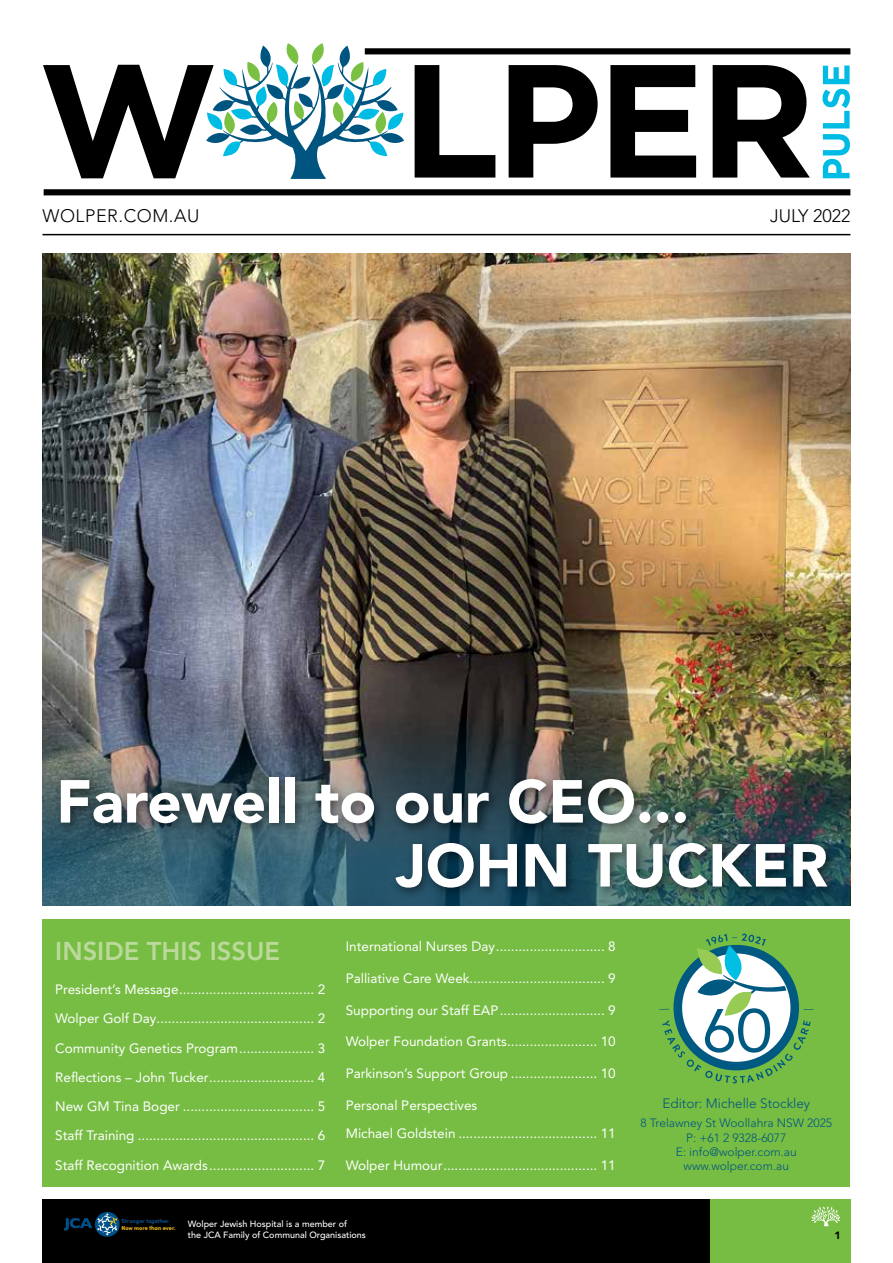
<style>
.page{position:relative;width:893px;height:1263px;background:#fff}
.page>*{position:absolute;margin:0;border:0;box-sizing:border-box;transform-origin:0 0}
.t1{font:900 60px "Avenir";color:#fff}
.t2{font:800 25.5px "Avenir";color:#bad99a}
.t3{font:300 18px "Avenir";letter-spacing:.03em;color:#000}
.t4{font:300 18px "Avenir";color:#000}
.t5{font:13.5px/29.2px "Avenir";color:#fff;text-align:justify}
.t6{font:300 13.5px "Avenir";color:#005580}
.t7{font:300 12px/14.4px "Avenir";color:#005580;text-align:center}
.t8{font:900 10.5px "Avenir";color:#000}
.t9{font:500 9px/10.8px "Avenir";color:#fff}
.t10{font:700 5.85px "Sofia Pro";letter-spacing:-.005em;color:#0c4e88}
.t11{font:700 5.85px "Sofia Pro";letter-spacing:-.005em;color:#f5be18}
</style>
<div class="page">
<img style="left:43px;top:253px;width:807px;height:465px">
<img style="left:43px;top:718px;width:807px;height:188px">
<div style="left:43px;top:1199px;width:667px;height:64px;background:#000"></div>
<svg style="left:95px;top:1212px;width:25px;height:25px"></svg>
<svg style="left:64px;top:1213px;width:54px;height:22px"></svg>
<div style="left:710px;top:1199px;width:140px;height:64px;background:#77bd43"></div>
<svg style="left:811px;top:1206px;width:29px;height:20px"></svg>
<hr style="left:43px;top:234px;width:807px;height:1px;background:#000">
<svg style="left:415px;top:65px;width:80px;height:113px"></svg>
<svg style="left:509px;top:65px;width:89px;height:113px"></svg>
<svg style="left:610px;top:65px;width:86px;height:113px"></svg>
<svg style="left:713px;top:65px;width:97px;height:113px"></svg>
<svg style="left:823px;top:134px;width:27px;height:44px"></svg>
<svg style="left:822px;top:65px;width:28px;height:63px"></svg>
<div style="left:44px;top:189px;width:806px;height:6px;background:#000"></div>
<div style="left:365px;top:48px;width:485px;height:6px;background:#000"></div>
<svg style="left:43px;top:43px;width:361px;height:136px"></svg>
<div style="left:43px;top:919px;width:807px;height:267px;background:#77bd43"></div>
<svg style="left:659px;top:933px;width:154px;height:150px"></svg>
<div style="left:390px;top:837px;width:449px;height:63px;background:#000;opacity:.5"></div>
<div style="left:55px;top:771px;width:643px;height:65px;background:#000;opacity:.5"></div>
<h3 class="t3" style="left:43px;top:208px;width:158px">WOLPER.COM.AU</h3>
<h3 class="t4" style="left:770px;top:208px;width:82px">JULY 2022</h3>
<h1 class="t1" style="left:56px;top:777px;width:635px">Farewell to our CEO...</h1>
<h1 class="t1" style="left:396px;top:841px;width:434px">JOHN TUCKER</h1>
<h2 class="t2" style="left:55px;top:940px;width:226px">INSIDE THIS ISSUE</h2>
<p class="t5" style="left:55px;top:976px;width:272px">President’s Message .................................... 2<br>Wolper Golf Day .......................................... 2<br>Community Genetics Program .................... 3<br>Reflections – John Tucker ............................ 4<br>New GM Tina Boger ................................... 5<br>Staff Training ............................................... 6<br>Staff Recognition Awards ............................ 7</p>
<p class="t5" style="left:346px;top:932px;width:271px">International Nurses Day ............................. 8</p>
<p class="t5" style="left:346px;top:964px;width:271px">Palliative Care Week.................................... 9</p>
<p class="t5" style="left:346px;top:996px;width:271px">Supporting our Staff EAP ............................ 9</p>
<p class="t5" style="left:346px;top:1028px;width:271px">Wolper Foundation Grants ........................ 10</p>
<p class="t5" style="left:346px;top:1060px;width:271px">Parkinson’s Support Group ....................... 10</p>
<p class="t5" style="left:346px;top:1093px;width:271px;line-height:27.8px">Personal Perspectives<br>Michael Goldstein ..................................... 11</p>
<p class="t5" style="left:346px;top:1152px;width:272px">Wolper Humour ......................................... 11</p>
<p class="t6" style="left:662px;top:1098px;width:149px">Editor: Michelle Stockley</p>
<p class="t7" style="left:640px;top:1117px;width:193px">8 Trelawney St Woollahra NSW 2025<br>P: +61 2 9328-6077<br>E: info@wolper.com.au www.wolper.com.au</p>
<p class="t10" style="left:122px;top:1219px;width:50px">Stronger together.</p>
<p class="t11" style="left:122px;top:1225px;width:56px">Now more than ever.</p>
<p class="t9" style="left:188px;top:1220px;width:179px">Wolper Jewish Hospital is a member of<br>the JCA Family of Communal Organisations</p>
<p class="t8" style="left:834px;top:1231px;width:8px">1</p>
</div>
